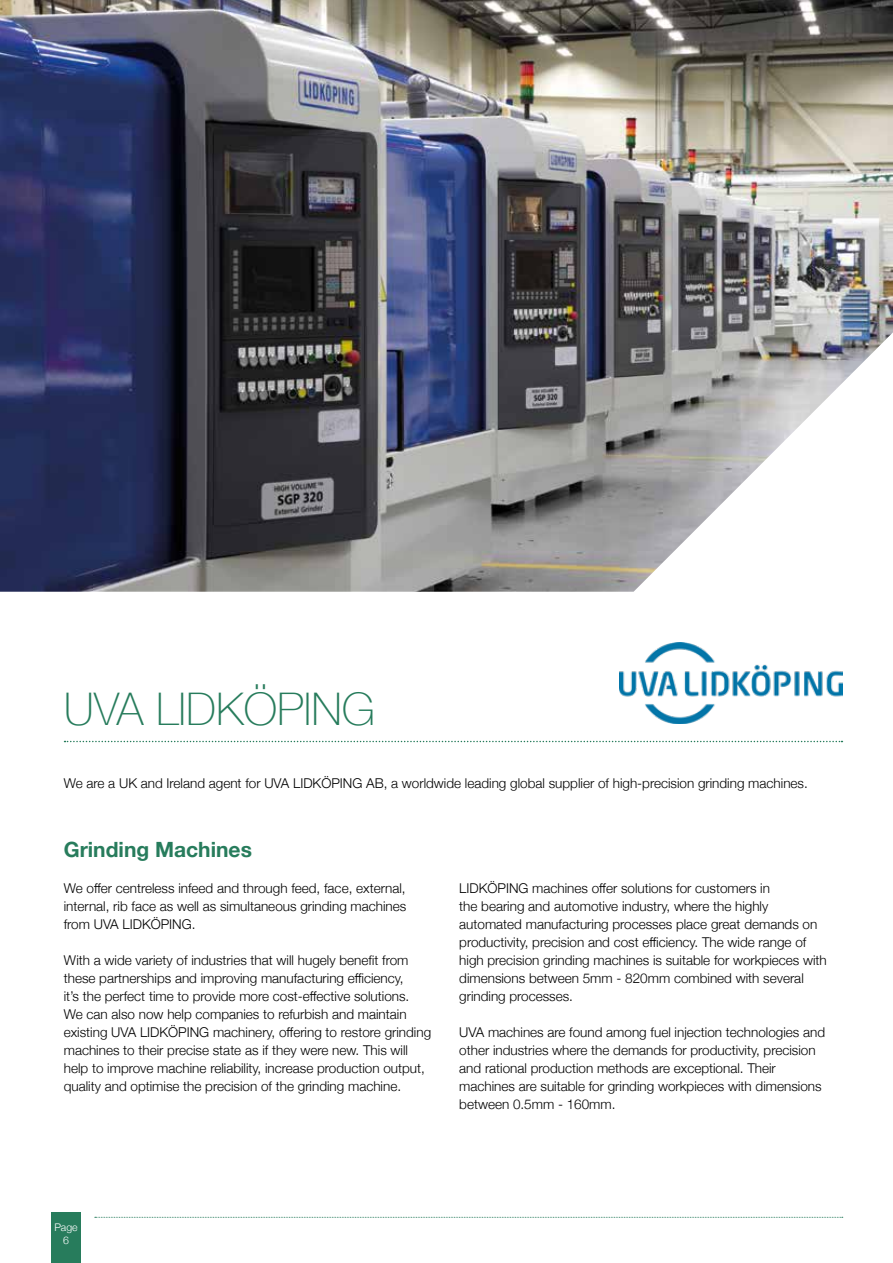
<style>
.page{position:relative;width:893px;height:1263px;background:#fff}
.page>*{position:absolute;margin:0;border:0;box-sizing:border-box;transform-origin:0 0}
.t1{font:100 45px "Helvetica Neue";color:#277c5c}
.t2{font:700 21px "Helvetica Neue";color:#277c5c}
.t3{font:300 13.5px/18px "Helvetica Neue";color:#000}
.t4{font:300 10.5px/12.6px "Helvetica Neue";color:#fff;text-align:center}
</style>
<div class="page">
<img style="left:0;top:0;width:893px;height:592px">
<svg style="left:65px;top:741px;width:777px;height:1px"></svg>
<img style="left:619px;top:643px;width:223px;height:81px">
<img style="left:867px;top:21px;width:26px;height:571px">
<div style="left:51px;top:1212px;width:30px;height:51px;background:#277c5c"></div>
<svg style="left:95px;top:1217px;width:748px;height:1px"></svg>
<h1 class="t1" style="left:64px;top:675px;width:313px">UVA LIDKÖPING</h1>
<p class="t3" style="left:64px;top:773px;width:745px">We are a UK and Ireland agent for UVA LIDKÖPING AB, a worldwide leading global supplier of high-precision grinding machines.</p>
<h2 class="t2" style="left:64px;top:833px;width:190px">Grinding Machines</h2>
<p class="t3" style="left:64px;top:878px;width:344px;text-align:justify">We offer centreless infeed and through feed, face, external, internal, rib face as well as simultaneous grinding machines from UVA LIDKÖPING.</p>
<p class="t3" style="left:64px;top:950px;width:369px">With a wide variety of industries that will hugely benefit from these partnerships and improving manufacturing efficiency,<br>it’s the perfect time to provide more cost-effective solutions.<br>We can also now help companies to refurbish and maintain existing UVA LIDKÖPING machinery, offering to restore grinding machines to their precise state as if they were new. This will help to improve machine reliability, increase production output, quality and optimise the precision of the grinding machine.</p>
<p class="t3" style="left:459px;top:878px;width:369px">LIDKÖPING machines offer solutions for customers in<br>the bearing and automotive industry, where the highly automated manufacturing processes place great demands on productivity, precision and cost efficiency. The wide range of high precision grinding machines is suitable for workpieces with dimensions between 5mm - 820mm combined with several grinding processes.</p>
<p class="t3" style="left:459px;top:1022px;width:367px">UVA machines are found among fuel injection technologies and other industries where the demands for productivity, precision and rational production methods are exceptional. Their machines are suitable for grinding workpieces with dimensions between 0.5mm - 160mm.</p>
<p class="t4" style="left:54px;top:1221px;width:25px">Page<br>6</p>
</div>
